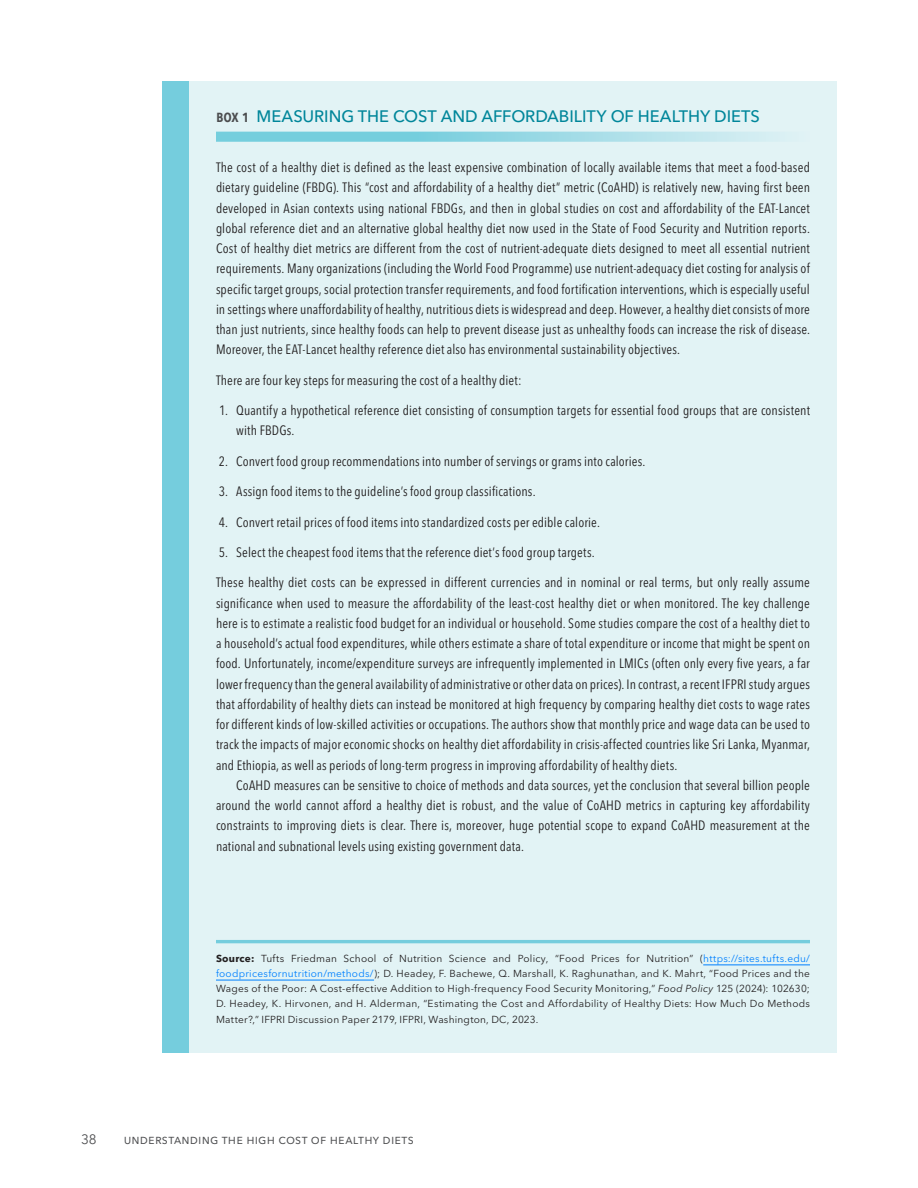
<style>
.page{position:relative;width:918px;height:1188px;background:#fff}
.page>*{position:absolute;margin:0;border:0;box-sizing:border-box;transform-origin:0 0}
.t1{font:500 16.5px "Avenir Next LT Pro";letter-spacing:-.005em;color:#00869a}
.t2{font:condensed 13.5px/20.2px "Avenir Next LT Pro";letter-spacing:.01em;color:#221f20;text-align:justify}
.t3{font:13.5px "Avenir Next LT Pro";letter-spacing:.005em;color:#4c4d4f}
.t4{font:10.2px/15.1px "Avenir Next LT Pro";letter-spacing:.025em;color:#221f20;text-align:justify}
.s1{font-weight:600;font-stretch:condensed;color:#4c4d4f}
.s2{font-weight:700}
.s3{color:#0080ff}
.s4{font-style:italic}
</style>
<div class="page">
<div style="left:162px;top:81px;width:675px;height:972px;background:#e2f3f5"></div>
<div style="left:162px;top:81px;width:27px;height:71px;background:#75cddd"></div>
<svg style="left:216px;top:132px;width:557px;height:10px;background:#97d8e4"></svg>
<div style="left:162px;top:132px;width:27px;height:921px;background:#75cddd"></div>
<hr style="left:216px;top:940px;width:594px;height:3px;background:#75cddd">
<hr style="left:703px;top:965px;width:107px;height:1px;background:#0080ff">
<hr style="left:216px;top:980px;width:158px;height:1px;background:#0080ff">
<p class="t1" style="left:216px;top:106px;width:545px"><span class="s1">Box 1</span> MEASURING THE COST AND AFFORDABILITY OF HEALTHY DIETS</p>
<p class="t2" style="left:216px;top:157px;width:596px">The cost of a healthy diet is defined as the least expensive combination of locally available items that meet a food-based dietary guideline (FBDG). This “cost and affordability of a healthy diet” metric (CoAHD) is relatively new, having first been developed in Asian contexts using national FBDGs, and then in global studies on cost and affordability of the EAT-Lancet global reference diet and an alternative global healthy diet now used in the State of Food Security and Nutrition reports.<br>Cost of healthy diet metrics are different from the cost of nutrient-adequate diets designed to meet all essential nutrient requirements. Many organizations (including the World Food Programme) use nutrient-adequacy diet costing for analysis of specific target groups, social protection transfer requirements, and food fortification interventions, which is especially useful in settings where unaffordability of healthy, nutritious diets is widespread and deep. However, a healthy diet consists of more than just nutrients, since healthy foods can help to prevent disease just as unhealthy foods can increase the risk of disease.<br>Moreover, the EAT-Lancet healthy reference diet also has environmental sustainability objectives.</p>
<p class="t2" style="left:216px;top:370px;width:307px">There are four key steps for measuring the cost of a healthy diet:</p>
<p class="t2" style="left:236px;top:400px;width:575px;text-indent:-17px">1. Quantify a hypothetical reference diet consisting of consumption targets for essential food groups that are consistent with FBDGs.</p>
<p class="t2" style="left:219px;top:451px;width:428px">2. Convert food group recommendations into number of servings or grams into calories.</p>
<p class="t2" style="left:219px;top:481px;width:318px">3. Assign food items to the guideline’s food group classifications.</p>
<p class="t2" style="left:219px;top:512px;width:383px">4. Convert retail prices of food items into standardized costs per edible calorie.</p>
<p class="t2" style="left:219px;top:542px;width:378px">5. Select the cheapest food items that the reference diet’s food group targets.</p>
<p class="t2" style="left:216px;top:572px;width:596px">These healthy diet costs can be expressed in different currencies and in nominal or real terms, but only really assume significance when used to measure the affordability of the least-cost healthy diet or when monitored. The key challenge here is to estimate a realistic food budget for an individual or household. Some studies compare the cost of a healthy diet to a household’s actual food expenditures, while others estimate a share of total expenditure or income that might be spent on food. Unfortunately, income/expenditure surveys are infrequently implemented in LMICs (often only every five years, a far lower frequency than the general availability of administrative or other data on prices). In contrast, a recent IFPRI study argues that affordability of healthy diets can instead be monitored at high frequency by comparing healthy diet costs to wage rates for different kinds of low-skilled activities or occupations. The authors show that monthly price and wage data can be used to track the impacts of major economic shocks on healthy diet affordability in crisis-affected countries like Sri Lanka, Myanmar, and Ethiopia, as well as periods of long-term progress in improving affordability of healthy diets.</p>
<p class="t2" style="left:216px;top:775px;width:596px;text-indent:20px">CoAHD measures can be sensitive to choice of methods and data sources, yet the conclusion that several billion people around the world cannot afford a healthy diet is robust, and the value of CoAHD metrics in capturing key affordability constraints to improving diets is clear. There is, moreover, huge potential scope to expand CoAHD measurement at the national and subnational levels using existing government data.</p>
<p class="t4" style="left:216px;top:951px;width:596px"><span class="s2">Source:</span> Tufts Friedman School of Nutrition Science and Policy, “Food Prices for Nutrition” (<span class="s3">https://sites.tufts.edu/ foodpricesfornutrition/methods/</span>); D. Headey, F. Bachewe, Q. Marshall, K. Raghunathan, and K. Mahrt, “Food Prices and the Wages of the Poor: A Cost-effective Addition to High-frequency Food Security Monitoring,” <span class="s4">Food Policy</span> 125 (2024): 102630; D. Headey, K. Hirvonen, and H. Alderman, “Estimating the Cost and Affordability of Healthy Diets: How Much Do Methods Matter?,” IFPRI Discussion Paper 2179, IFPRI, Washington, DC, 2023.</p>
<p class="t3" style="left:81px;top:1131px;width:17px">38</p>
<p class="t3" style="left:132px;top:1131px;width:112px">Understa nding theHig</p>
<p class="t3" style="left:286px;top:1131px;width:12px">Cost</p>
<p class="t3" style="left:320px;top:1131px;width:16px">ofHe</p>
<p class="t3" style="left:353px;top:1131px;width:32px">althy Diet</p>
</div>
